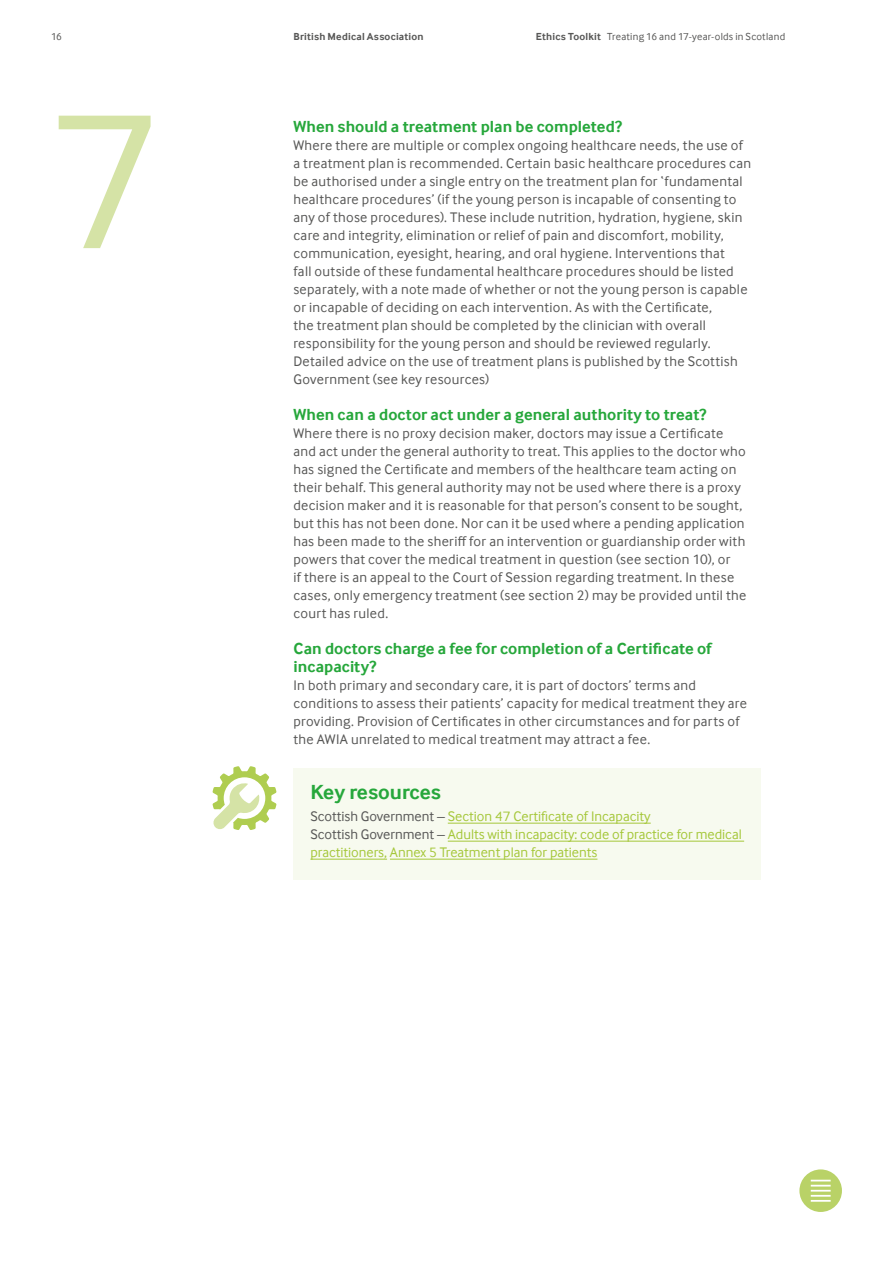
<style>
.page{position:relative;width:893px;height:1263px;background:#fff}
.page>*{position:absolute;margin:0;border:0;box-sizing:border-box;transform-origin:0 0}
.t1{font:201px "Inter Face";color:#d5e3a6}
.t2{font:700 21px "Inter Face";color:#26a73b}
.t3{font:700 16.5px/18px "Inter Face";letter-spacing:.005em;color:#26a73b}
.t4{font:14.25px/18px "Inter Face";letter-spacing:.02em;color:#575756}
.t5{font:14.25px/18px "Inter Face";color:#a5c73a}
.t6{font:10.5px "Inter Face";letter-spacing:.025em;color:#575756}
.t7{font:700 10.5px "Inter Face";letter-spacing:.02em;color:#575756}
.s1{font-weight:700}
.s2{color:#575756}
</style>
<div class="page">
<div style="left:799px;top:1169px;width:43px;height:43px;background:#b9d267;border-radius:50%"></div>
<svg style="left:811px;top:1180px;width:20px;height:11px"></svg>
<hr style="left:811px;top:1195px;width:20px;height:2px;background:#fff">
<hr style="left:811px;top:1200px;width:20px;height:2px;background:#fff">
<div style="left:293px;top:768px;width:468px;height:111px;background:#f7faef"></div>
<hr style="left:448px;top:823px;width:203px;height:1px;background:#a5c73a">
<hr style="left:448px;top:841px;width:296px;height:1px;background:#a5c73a">
<hr style="left:310px;top:859px;width:77px;height:1px;background:#a5c73a">
<hr style="left:390px;top:859px;width:207px;height:1px;background:#a5c73a">
<svg style="left:213px;top:766px;width:63px;height:64px"></svg>
<p class="t6" style="left:51px;top:31px;width:12px">16</p>
<p class="t7" style="left:293px;top:30px;width:132px">British Medical Association</p>
<p class="t6" style="left:536px;top:31px;width:251px"><span class="s1">Ethics Toolkit</span> Treating 16 and 17-year-olds in Scotland</p>
<h1 class="t1" style="left:51px;top:67px;width:110px">7</h1>
<p class="t3" style="left:293px;top:117px;width:330px">When should a treatment plan be completed?</p>
<p class="t4" style="left:293px;top:136px;width:459px">Where there are multiple or complex ongoing healthcare needs, the use of a treatment plan is recommended. Certain basic healthcare procedures can be authorised under a single entry on the treatment plan for ‘fundamental healthcare procedures’ (if the young person is incapable of consenting to any of those procedures). These include nutrition, hydration, hygiene, skin care and integrity, elimination or relief of pain and discomfort, mobility, communication, eyesight, hearing, and oral hygiene. Interventions that<br>fall outside of these fundamental healthcare procedures should be listed separately, with a note made of whether or not the young person is capable or incapable of deciding on each intervention. As with the Certificate,<br>the treatment plan should be completed by the clinician with overall responsibility for the young person and should be reviewed regularly.<br>Detailed advice on the use of treatment plans is published by the Scottish Government (see key resources)</p>
<p class="t3" style="left:293px;top:405px;width:415px">When can a doctor act under a general authority to treat?</p>
<p class="t4" style="left:293px;top:424px;width:455px">Where there is no proxy decision maker, doctors may issue a Certificate and act under the general authority to treat. This applies to the doctor who has signed the Certificate and members of the healthcare team acting on their behalf. This general authority may not be used where there is a proxy decision maker and it is reasonable for that person’s consent to be sought, but this has not been done. Nor can it be used where a pending application has been made to the sheriff for an intervention or guardianship order with powers that cover the medical treatment in question (see section 10), or<br>if there is an appeal to the Court of Session regarding treatment. In these cases, only emergency treatment (see section 2) may be provided until the court has ruled.</p>
<p class="t3" style="left:293px;top:639px;width:420px">Can doctors charge a fee for completion of a Certificate of incapacity?</p>
<p class="t4" style="left:293px;top:676px;width:455px">In both primary and secondary care, it is part of doctors’ terms and conditions to assess their patients’ capacity for medical treatment they are providing. Provision of Certificates in other circumstances and for parts of the AWIA unrelated to medical treatment may attract a fee.</p>
<h2 class="t2" style="left:310px;top:780px;width:132px">Key resources</h2>
<p class="t5" style="left:310px;top:807px;width:433px"><span class="s2">Scottish Government –</span> Section 47 Certificate of Incapacity<br><span class="s2">Scottish Government –</span> Adults with incapacity: code of practice for medical practitioners, Annex 5 Treatment plan for patients</p>
</div>
